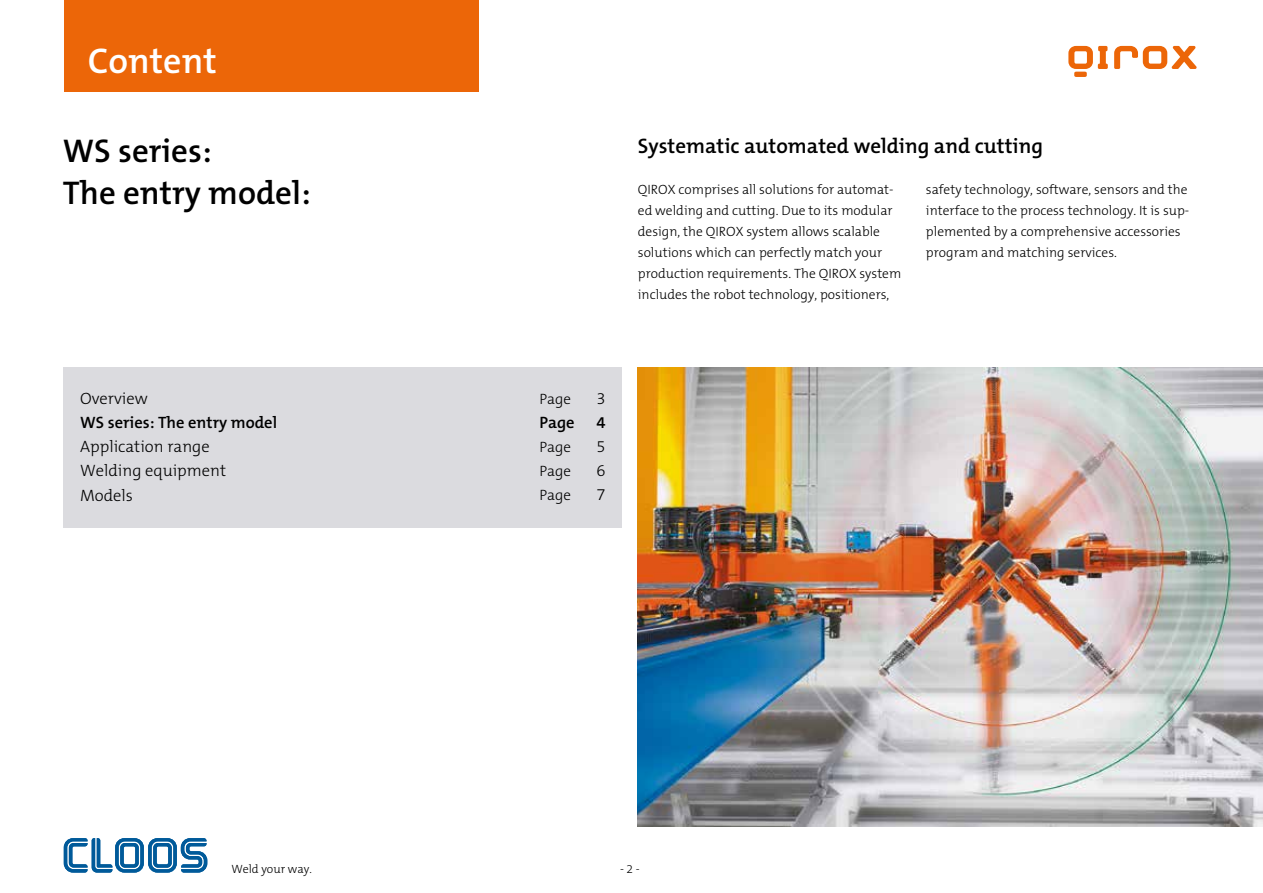
<style>
.page{position:relative;width:1263px;height:893px;background:#fff}
.page>*{position:absolute;margin:0;border:0;box-sizing:border-box;transform-origin:0 0}
.t1{font:600 36px "The Mix B6";color:#fff}
.t2{font:600 33px/42px "The Mix B6";color:#000}
.t3{font:600 21px "The Mix B6";color:#000}
.t4{font:300 16.5px "The Mix B3";color:#000}
.t5{font:600 16.5px "The Mix B6";color:#000}
.t6{font:300 15px "The Mix B3";color:#000}
.t7{font:300 13.5px/21px "The Mix B3";color:#000}
.t8{font:300 12px "The Mix B3";color:#000}
</style>
<div class="page">
<svg style="left:64px;top:838px;width:143px;height:35px"></svg>
<div style="left:64px;top:0;width:414px;height:92px;background:#ec6608"></div>
<svg style="left:1068px;top:46px;width:40px;height:31px"></svg>
<svg style="left:1114px;top:46px;width:82px;height:23px"></svg>
<div style="left:64px;top:367px;width:558px;height:161px;background:#dbdbdf"></div>
<img style="left:638px;top:367px;width:625px;height:460px">
<h1 class="t1" style="left:88px;top:41px;width:131px">Content</h1>
<h2 class="t2" style="left:63px;top:131px;width:249px">WS series:<br>The entry model:</h2>
<h3 class="t3" style="left:638px;top:135px;width:407px">Systematic automated welding and cutting</h3>
<p class="t7" style="left:638px;top:179px;width:265px">QIROX comprises all solutions for automat&shy;ed welding and cutting. Due to its modular design, the QIROX system allows scalable solutions which can perfectly match your production requirements. The QIROX system includes the robot technology, positioners,</p>
<p class="t7" style="left:926px;top:179px;width:265px">safety technology, software, sensors and the interface to the process technology. It is sup&shy;plemented by a comprehensive accessories program and matching services.</p>
<p class="t4" style="left:80px;top:390px;width:69px">Overview</p>
<p class="t6" style="left:539px;top:391px;width:33px">Page</p>
<p class="t4" style="left:597px;top:390px;width:11px">3</p>
<p class="t5" style="left:80px;top:414px;width:199px">WS series: The entry model</p>
<p class="t5" style="left:539px;top:414px;width:37px">Page</p>
<p class="t5" style="left:597px;top:414px;width:11px">4</p>
<p class="t4" style="left:80px;top:438px;width:131px">Application range</p>
<p class="t6" style="left:539px;top:439px;width:33px">Page</p>
<p class="t4" style="left:597px;top:438px;width:11px">5</p>
<p class="t4" style="left:80px;top:462px;width:147px">Welding equipment</p>
<p class="t6" style="left:539px;top:463px;width:33px">Page</p>
<p class="t4" style="left:597px;top:462px;width:11px">6</p>
<p class="t4" style="left:80px;top:486px;width:54px">Models</p>
<p class="t6" style="left:539px;top:487px;width:33px">Page</p>
<p class="t4" style="left:597px;top:486px;width:11px">7</p>
<p class="t8" style="left:231px;top:862px;width:82px">Weld your way.</p>
<p class="t8" style="left:620px;top:862px;width:21px">- 2 -</p>
</div>
